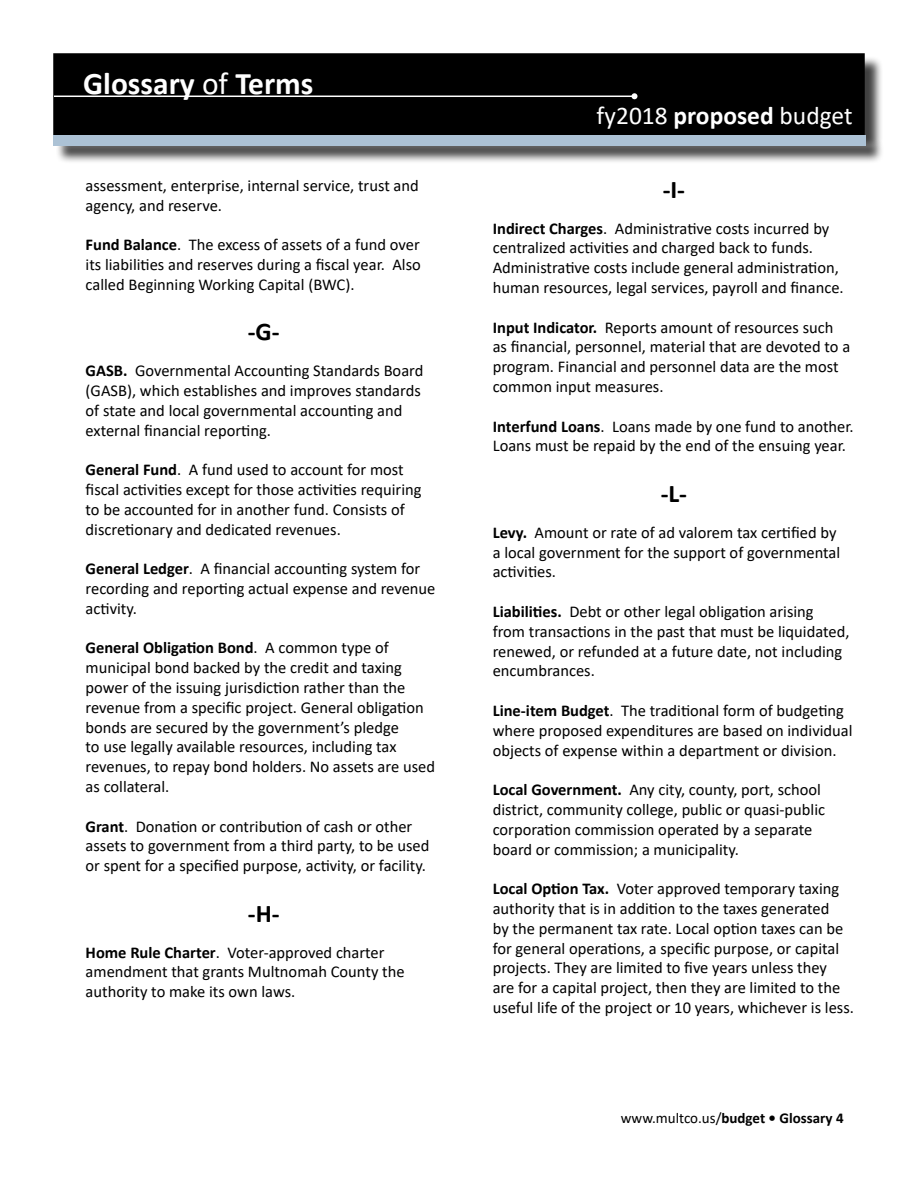
<style>
.page{position:relative;width:918px;height:1188px;background:#fff}
.page>*{position:absolute;margin:0;border:0;box-sizing:border-box;transform-origin:0 0}
.t1{font:700 31.5px "Calibri";color:#fff}
.t2{font:25.5px "Calibri";color:#fff}
.t3{font:700 25.5px "Calibri";color:#000}
.t4{font:16.5px/19.8px "Calibri";color:#000}
.t5{font:700 15px "Calibri";color:#000}
.s1{font-weight:400}
.s2{font-weight:700}
</style>
<div class="page">
<div style="left:54px;top:54px;width:810px;height:80px;background:#000"></div>
<div style="left:53px;top:53px;width:812px;height:82px;border:2px solid #000"></div>
<hr style="left:54px;top:96px;width:580px;height:1px;background:#fff">
<svg style="left:632px;top:93px;width:6px;height:6px"></svg>
<div style="left:56px;top:137px;width:828px;height:27px;background:#000;opacity:.75"></div>
<div style="left:53px;top:135px;width:812px;height:10px;background:#acc2d5"></div>
<h1 class="t1" style="left:83px;top:61px;width:232px">Glossary <span class="s1">of</span> Terms</h1>
<p class="t4" style="left:86px;top:175px;width:335px">assessment, enterprise, internal service, trust and agency, and reserve.</p>
<p class="t4" style="left:86px;top:234px;width:337px;text-align:justify"><span class="s2">Fund Balance</span>. The excess of assets of a fund over its liabilities and reserves during a fiscal year. Also called Beginning Working Capital (BWC).</p>
<h2 class="t3" style="left:248px;top:314px;width:33px">-G-</h2>
<p class="t4" style="left:86px;top:360px;width:339px"><span class="s2">GASB.</span> Governmental Accounting Standards Board (GASB), which establishes and improves standards of state and local governmental accounting and external financial reporting.</p>
<p class="t4" style="left:86px;top:459px;width:338px"><span class="s2">General Fund</span>. A fund used to account for most fiscal activities except for those activities requiring to be accounted for in another fund. Consists of discretionary and dedicated revenues.</p>
<p class="t4" style="left:86px;top:558px;width:351px"><span class="s2">General Ledger</span>. A financial accounting system for recording and reporting actual expense and revenue activity.</p>
<p class="t4" style="left:86px;top:638px;width:351px"><span class="s2">General Obligation Bond</span>. A common type of municipal bond backed by the credit and taxing power of the issuing jurisdiction rather than the revenue from a specific project. General obligation bonds are secured by the government’s pledge<br>to use legally available resources, including tax revenues, to repay bond holders. No assets are used as collateral.</p>
<p class="t4" style="left:86px;top:816px;width:345px"><span class="s2">Grant</span>. Donation or contribution of cash or other assets to government from a third party, to be used or spent for a specified purpose, activity, or facility.</p>
<h2 class="t3" style="left:248px;top:895px;width:33px">-H-</h2>
<p class="t4" style="left:86px;top:942px;width:321px"><span class="s2">Home Rule Charter</span>. Voter-approved charter amendment that grants Multnomah County the authority to make its own laws.</p>
<h2 class="t2" style="left:597px;top:98px;width:257px">fy2018 <span class="s2">proposed</span> budget</h2>
<h2 class="t3" style="left:663px;top:171px;width:24px">-I-</h2>
<p class="t4" style="left:493px;top:218px;width:353px"><span class="s2">Indirect Charges</span>. Administrative costs incurred by centralized activities and charged back to funds.<br>Administrative costs include general administration, human resources, legal services, payroll and finance.</p>
<p class="t4" style="left:493px;top:317px;width:359px"><span class="s2">Input Indicator.</span> Reports amount of resources such as financial, personnel, material that are devoted to a program. Financial and personnel data are the most common input measures.</p>
<p class="t4" style="left:493px;top:416px;width:363px"><span class="s2">Interfund Loans</span>. Loans made by one fund to another.<br>Loans must be repaid by the end of the ensuing year.</p>
<h2 class="t3" style="left:661px;top:475px;width:28px">-L-</h2>
<p class="t4" style="left:493px;top:522px;width:349px"><span class="s2">Levy.</span> Amount or rate of ad valorem tax certified by a local government for the support of governmental activities.</p>
<p class="t4" style="left:493px;top:601px;width:358px"><span class="s2">Liabilities.</span> Debt or other legal obligation arising from transactions in the past that must be liquidated, renewed, or refunded at a future date, not including encumbrances.</p>
<p class="t4" style="left:493px;top:700px;width:361px"><span class="s2">Line-item Budget</span>. The traditional form of budgeting where proposed expenditures are based on individual objects of expense within a department or division.</p>
<p class="t4" style="left:493px;top:779px;width:334px"><span class="s2">Local Government.</span> Any city, county, port, school district, community college, public or quasi-public corporation commission operated by a separate board or commission; a municipality.</p>
<p class="t4" style="left:493px;top:878px;width:363px"><span class="s2">Local Option Tax.</span> Voter approved temporary taxing authority that is in addition to the taxes generated<br>by the permanent tax rate. Local option taxes can be for general operations, a specific purpose, or capital projects. They are limited to five years unless they<br>are for a capital project, then they are limited to the useful life of the project or 10 years, whichever is less.</p>
<p class="t5" style="left:621px;top:1107px;width:224px"><span class="s1">www.multco.us/</span>budget • Glossary 4</p>
</div>
